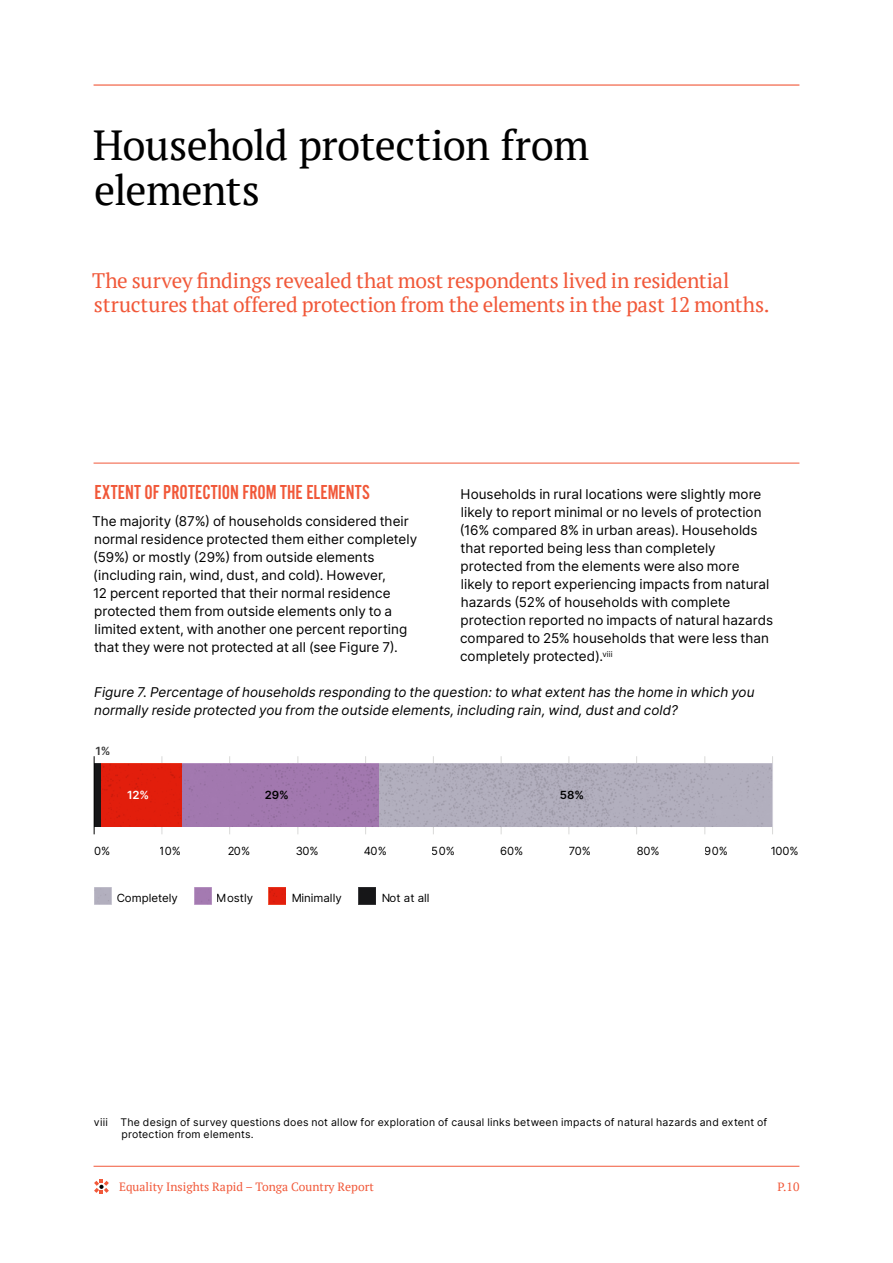
<style>
.page{position:relative;width:893px;height:1263px;background:#fff}
.page>*{position:absolute;margin:0;border:0;box-sizing:border-box;transform-origin:0 0}
.H1_1_DImentions{font:42px/45px "PT Serif";letter-spacing:-.015em;color:#000}
.Intro{font:21px/24px "PT Serif";letter-spacing:-.015em;color:#f15839}
.t1{font:21px "Alternate Got No 2 D";color:#f15839}
.Body{font:13.5px/18px "Inter";color:#000}
.t2{font:12px "PT Serif";color:#f15839}
.t3{font:11.25px "Inter";color:#000}
.t4{font:600 11.25px "Inter";color:#000}
.t5{font:600 11.25px "Inter";color:#fff}
.t6{font:600 11.25px "Inter";color:#383838}
.Footnote{font:10.5px/12.6px "Inter";letter-spacing:.025em;color:#000}
</style>
<div class="page">
<svg style="left:94px;top:1179px;width:15px;height:15px"></svg>
<hr style="left:94px;top:1166px;width:705px;height:1px;background:#f15839">
<hr style="left:94px;top:84px;width:705px;height:2px;background:#f15839">
<hr style="left:772px;top:756px;width:1px;height:78px;background:#d9d9d8">
<hr style="left:705px;top:756px;width:1px;height:78px;background:#d9d9d8">
<hr style="left:636px;top:756px;width:1px;height:78px;background:#d9d9d8">
<hr style="left:569px;top:756px;width:1px;height:78px;background:#d9d9d8">
<hr style="left:501px;top:756px;width:1px;height:78px;background:#d9d9d8">
<hr style="left:433px;top:756px;width:1px;height:78px;background:#d9d9d8">
<hr style="left:365px;top:756px;width:1px;height:78px;background:#d9d9d8">
<hr style="left:298px;top:756px;width:1px;height:78px;background:#d9d9d8">
<hr style="left:229px;top:756px;width:1px;height:78px;background:#d9d9d8">
<hr style="left:162px;top:756px;width:1px;height:78px;background:#d9d9d8">
<img style="left:94px;top:763px;width:678px;height:141px">
<hr style="left:94px;top:756px;width:1px;height:78px;background:#000">
<hr style="left:94px;top:463px;width:705px;height:1px;background:#f15839">
<p class="H1_1_DImentions" style="left:93px;top:122px;width:498px">Household protection from elements</p>
<p class="Intro" style="left:92px;top:269px;width:679px">The survey findings revealed that most respondents lived in residential structures that offered protection from the elements in the past 12 months.</p>
<h3 class="t1" style="left:95px;top:481px;width:277px">EXTENT OF PROTECTION FROM THE ELEMENTS</h3>
<p class="Body" style="left:92px;top:512px;width:326px">The majority (87%) of households considered their normal residence protected them either completely (59%) or mostly (29%) from outside elements (including rain, wind, dust, and cold). However,<br>12 percent reported that their normal residence protected them from outside elements only to a limited extent, with another one percent reporting that they were not protected at all (see Figure 7).</p>
<p class="Body" style="left:460px;top:485px;width:315px">Households in rural locations were slightly more likely to report minimal or no levels of protection (16% compared 8% in urban areas). Households that reported being less than completely protected from the elements were also more likely to report experiencing impacts from natural hazards (52% of households with complete protection reported no impacts of natural hazards compared to 25% households that were less than completely protected).<sup>viii</sup></p>
<p class="Body" style="left:94px;top:683px;width:662px">Figure 7. Percentage of households responding to the question: to what extent has the home in which you normally reside protected you from the outside elements, including rain, wind, dust and cold?</p>
<p class="t6" style="left:95px;top:742px;width:17px">1%</p>
<p class="t5" style="left:127px;top:787px;width:24px">12%</p>
<p class="t4" style="left:265px;top:787px;width:26px">29%</p>
<p class="t4" style="left:560px;top:787px;width:26px">58%</p>
<p class="t3" style="left:94px;top:843px;width:18px">0%</p>
<p class="t3" style="left:160px;top:843px;width:23px">10%</p>
<p class="t3" style="left:227px;top:843px;width:24px">20%</p>
<p class="t3" style="left:295px;top:843px;width:25px">30%</p>
<p class="t3" style="left:363px;top:843px;width:25px">40%</p>
<p class="t3" style="left:432px;top:843px;width:25px">50%</p>
<p class="t3" style="left:500px;top:843px;width:25px">60%</p>
<p class="t3" style="left:569px;top:843px;width:24px">70%</p>
<p class="t3" style="left:636px;top:843px;width:25px">80%</p>
<p class="t3" style="left:705px;top:843px;width:25px">90%</p>
<p class="t3" style="left:770px;top:843px;width:30px">100%</p>
<p class="t3" style="left:117px;top:889px;width:63px">Completely</p>
<p class="t3" style="left:217px;top:889px;width:38px">Mostly</p>
<p class="t3" style="left:291px;top:889px;width:52px">Minimally</p>
<p class="t3" style="left:381px;top:889px;width:50px">Not at all</p>
<p class="Footnote" style="left:121px;top:1115px;width:647px;text-indent:-27px">viii The design of survey questions does not allow for exploration of causal links between impacts of natural hazards and extent of protection from elements.</p>
<p class="t2" style="left:119px;top:1179px;width:256px">Equality Insights Rapid – Tonga Country Report</p>
<p class="t2" style="left:778px;top:1179px;width:23px">P.10</p>
</div>
